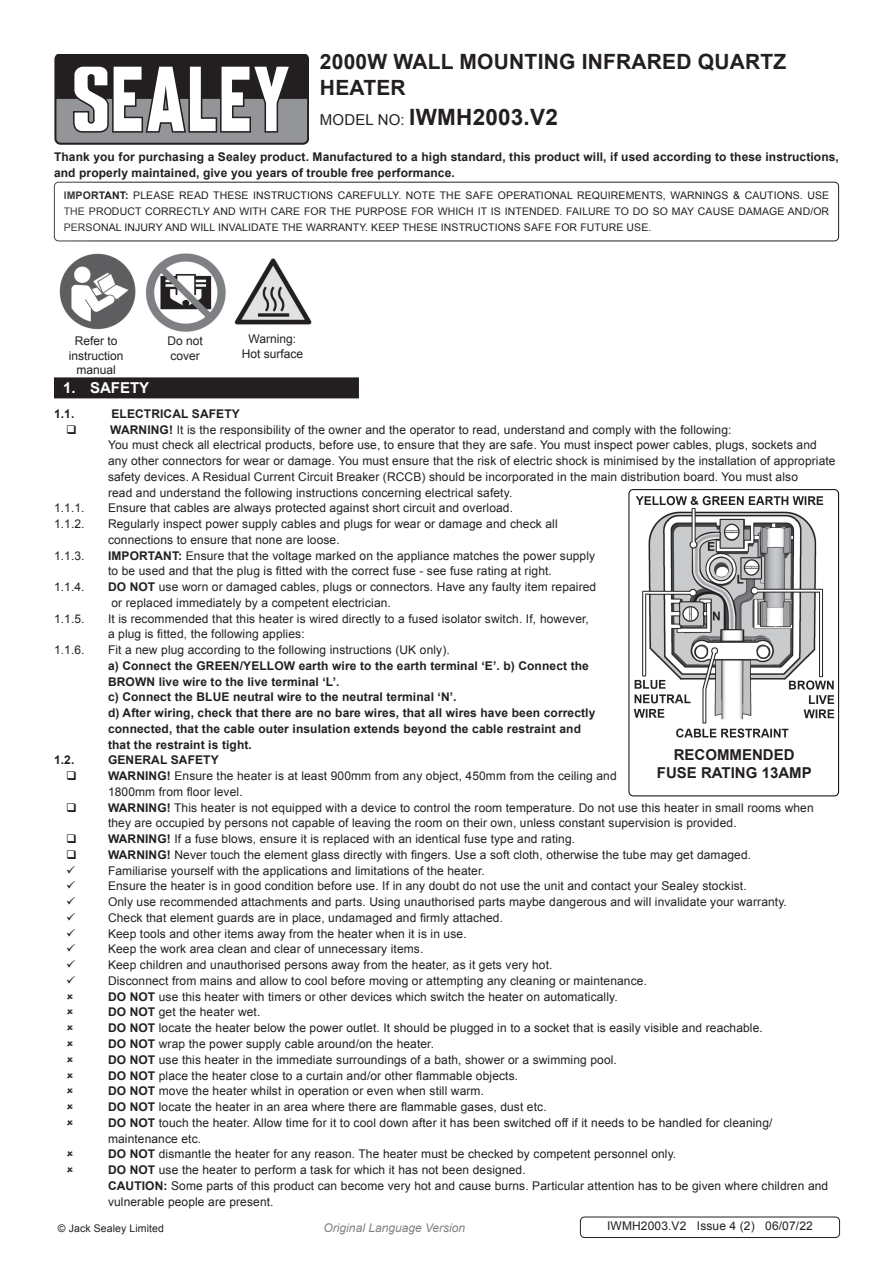
<style>
.page{position:relative;width:893px;height:1263px;background:#fff}
.page>*{position:absolute;margin:0;border:0;box-sizing:border-box;transform-origin:0 0}
.Product_Description{font:700 22.5px "Arial";letter-spacing:.01em;color:#231f20}
.Product_Description-2{font:700 21px/25.2px "Arial";letter-spacing:.01em;color:#231f20}
.t1{font:700 15px "Arial";color:#231f20}
.t2{font:700 15px "Arial";color:#fff}
.Body{font:12px/15.8px "Arial";letter-spacing:.01em;color:#231f20}
.Body-2{font:700 12px/15.8px "Arial";letter-spacing:.01em;color:#231f20}
.Body__Footer{font:12px "Arial";letter-spacing:.01em;color:#231f20}
.t3{font:italic 12px "Arial";color:#808285}
.Body__Justified__7pt{font:10.5px/15.8px "Arial";letter-spacing:.01em;color:#231f20;text-align:justify}
.s1{font-weight:400;font-size:15px}
.s2{font-weight:700}
</style>
<div class="page">
<svg style="left:54px;top:54px;width:255px;height:90px"></svg>
<div style="left:54px;top:182px;width:785px;height:59px;border:1px solid #231f20;border-radius:4px"></div>
<div style="left:54px;top:377px;width:305px;height:21px;background:#231f20"></div>
<img style="left:59px;top:253px;width:167px;height:79px">
<img style="left:628px;top:492px;width:207px;height:251px">
<div style="left:580px;top:1216px;width:260px;height:22px;border:1px solid #231f20;border-radius:4px"></div>
<div style="left:629px;top:489px;width:210px;height:307px;border:1px solid #000;border-radius:4px"></div>
<img style="left:234px;top:258px;width:78px;height:67px">
<p class="Product_Description-2" style="left:320px;top:50px;width:468px">2000W WALL MOUNTING INFRARED QUARTZ<br>HEATER</p>
<p class="Product_Description" style="left:320px;top:102px;width:239px"><span class="s1">MODEL NO:</span> IWMH2003.V2</p>
<p class="Body-2" style="left:54px;top:149px;width:786px">Thank you for purchasing a Sealey product. Manufactured to a high standard, this product will, if used according to these instructions, and properly maintained, give you years of trouble free performance.</p>
<p class="Body__Justified__7pt" style="left:64px;top:188px;width:767px"><span class="s2">IMPORTANT:</span> PLEASE READ THESE INSTRUCTIONS CAREFULLY. NOTE THE SAFE OPERATIONAL REQUIREMENTS, WARNINGS &amp; CAUTIONS. USE THE PRODUCT CORRECTLY AND WITH CARE FOR THE PURPOSE FOR WHICH IT IS INTENDED. FAILURE TO DO SO MAY CAUSE DAMAGE AND/OR PERSONAL INJURY AND WILL INVALIDATE THE WARRANTY. KEEP THESE INSTRUCTIONS SAFE FOR FUTURE USE.</p>
<p class="Body" style="left:69px;top:334px;width:56px;line-height:14.4px;text-align:center">Refer to instruction manual</p>
<p class="Body" style="left:167px;top:333px;width:37px">Do not</p>
<p class="Body" style="left:171px;top:348px;width:31px">cover</p>
<p class="Body" style="left:249px;top:331px;width:49px">Warning:</p>
<p class="Body" style="left:242px;top:346px;width:63px">Hot surface</p>
<p class="t2" style="left:63px;top:378px;width:88px">1. SAFETY</p>
<p class="Body-2" style="left:54px;top:406px;width:22px">1.1.</p>
<p class="Body-2" style="left:111px;top:406px;width:130px">ELECTRICAL SAFETY</p>
<p class="Body" style="left:110px;top:422px;width:623px"><span class="s2">WARNING!</span> It is the responsibility of the owner and the operator to read, understand and comply with the following:</p>
<p class="Body" style="left:108px;top:437px;width:729px">You must check all electrical products, before use, to ensure that they are safe. You must inspect power cables, plugs, sockets and any other connectors for wear or damage. You must ensure that the risk of electric shock is minimised by the installation of appropriate safety devices. A Residual Current Circuit Breaker (RCCB) should be incorporated in the main distribution board. You must also</p>
<p class="Body" style="left:108px;top:485px;width:406px">read and understand the following instructions concerning electrical safety.</p>
<p class="Body" style="left:54px;top:500px;width:32px">1.1.1.</p>
<p class="Body" style="left:108px;top:500px;width:407px">Ensure that cables are always protected against short circuit and overload.</p>
<p class="Body" style="left:54px;top:516px;width:32px">1.1.2.</p>
<p class="Body" style="left:108px;top:516px;width:451px">Regularly inspect power supply cables and plugs for wear or damage and check all</p>
<p class="Body" style="left:108px;top:532px;width:233px">connections to ensure that none are loose.</p>
<p class="Body" style="left:54px;top:548px;width:32px">1.1.3.</p>
<p class="Body" style="left:108px;top:548px;width:489px"><span class="s2">IMPORTANT:</span> Ensure that the voltage marked on the appliance matches the power supply</p>
<p class="Body" style="left:108px;top:563px;width:445px">to be used and that the plug is fitted with the correct fuse - see fuse rating at right.</p>
<p class="Body" style="left:54px;top:579px;width:32px">1.1.4.</p>
<p class="Body" style="left:108px;top:579px;width:490px"><span class="s2">DO NOT</span> use worn or damaged cables, plugs or connectors. Have any faulty item repaired</p>
<p class="Body" style="left:111px;top:595px;width:281px">or replaced immediately by a competent electrician.</p>
<p class="Body" style="left:54px;top:611px;width:32px">1.1.5.</p>
<p class="Body" style="left:108px;top:611px;width:482px">It is recommended that this heater is wired directly to a fused isolator switch. If, however,</p>
<p class="Body" style="left:108px;top:626px;width:198px">a plug is fitted, the following applies:</p>
<p class="Body" style="left:54px;top:642px;width:32px">1.1.6.</p>
<p class="Body" style="left:108px;top:642px;width:343px">Fit a new plug according to the following instructions (UK only).</p>
<p class="Body-2" style="left:108px;top:658px;width:482px">a) Connect the GREEN/YELLOW earth wire to the earth terminal ‘E’. b) Connect the</p>
<p class="Body-2" style="left:108px;top:674px;width:233px">BROWN live wire to the live terminal ‘L’.</p>
<p class="Body-2" style="left:108px;top:690px;width:350px">c) Connect the BLUE neutral wire to the neutral terminal ‘N’.</p>
<p class="Body-2" style="left:108px;top:705px;width:489px">d) After wiring, check that there are no bare wires, that all wires have been correctly</p>
<p class="Body-2" style="left:108px;top:721px;width:475px">connected, that the cable outer insulation extends beyond the cable restraint and</p>
<p class="Body-2" style="left:108px;top:737px;width:145px">that the restraint is tight.</p>
<p class="Body-2" style="left:54px;top:753px;width:22px">1.2.</p>
<p class="Body-2" style="left:108px;top:753px;width:112px">GENERAL SAFETY</p>
<p class="Body" style="left:108px;top:768px;width:510px"><span class="s2">WARNING!</span> Ensure the heater is at least 900mm from any object, 450mm from the ceiling and</p>
<p class="Body" style="left:108px;top:784px;width:136px">1800mm from floor level.</p>
<p class="Body" style="left:108px;top:800px;width:707px"><span class="s2">WARNING!</span> This heater is not equipped with a device to control the room temperature. Do not use this heater in small rooms when they are occupied by persons not capable of leaving the room on their own, unless constant supervision is provided.</p>
<p class="Body" style="left:108px;top:831px;width:469px"><span class="s2">WARNING!</span> If a fuse blows, ensure it is replaced with an identical fuse type and rating.</p>
<p class="Body" style="left:108px;top:847px;width:645px"><span class="s2">WARNING!</span> Never touch the element glass directly with fingers. Use a soft cloth, otherwise the tube may get damaged.</p>
<p class="Body" style="left:108px;top:863px;width:378px">Familiarise yourself with the applications and limitations of the heater.</p>
<p class="Body" style="left:108px;top:878px;width:640px">Ensure the heater is in good condition before use. If in any doubt do not use the unit and contact your Sealey stockist.</p>
<p class="Body" style="left:108px;top:894px;width:680px">Only use recommended attachments and parts. Using unauthorised parts maybe dangerous and will invalidate your warranty.</p>
<p class="Body" style="left:108px;top:910px;width:397px">Check that element guards are in place, undamaged and firmly attached.</p>
<p class="Body" style="left:108px;top:926px;width:360px">Keep tools and other items away from the heater when it is in use.</p>
<p class="Body" style="left:108px;top:941px;width:317px">Keep the work area clean and clear of unnecessary items.</p>
<p class="Body" style="left:108px;top:957px;width:446px">Keep children and unauthorised persons away from the heater, as it gets very hot.</p>
<p class="Body" style="left:108px;top:973px;width:540px">Disconnect from mains and allow to cool before moving or attempting any cleaning or maintenance.</p>
<p class="Body" style="left:108px;top:989px;width:511px"><span class="s2">DO NOT</span> use this heater with timers or other devices which switch the heater on automatically.</p>
<p class="Body" style="left:108px;top:1004px;width:154px"><span class="s2">DO NOT</span> get the heater wet.</p>
<p class="Body" style="left:108px;top:1020px;width:656px"><span class="s2">DO NOT</span> locate the heater below the power outlet. It should be plugged in to a socket that is easily visible and reachable.</p>
<p class="Body" style="left:108px;top:1036px;width:328px"><span class="s2">DO NOT</span> wrap the power supply cable around/on the heater.</p>
<p class="Body" style="left:108px;top:1052px;width:510px"><span class="s2">DO NOT</span> use this heater in the immediate surroundings of a bath, shower or a swimming pool.</p>
<p class="Body" style="left:108px;top:1067px;width:412px"><span class="s2">DO NOT</span> place the heater close to a curtain and/or other flammable objects.</p>
<p class="Body" style="left:108px;top:1083px;width:378px"><span class="s2">DO NOT</span> move the heater whilst in operation or even when still warm.</p>
<p class="Body" style="left:108px;top:1099px;width:440px"><span class="s2">DO NOT</span> locate the heater in an area where there are flammable gases, dust etc.</p>
<p class="Body" style="left:108px;top:1115px;width:666px"><span class="s2">DO NOT</span> touch the heater. Allow time for it to cool down after it has been switched off if it needs to be handled for cleaning/ maintenance etc.</p>
<p class="Body" style="left:108px;top:1146px;width:570px"><span class="s2">DO NOT</span> dismantle the heater for any reason. The heater must be checked by competent personnel only.</p>
<p class="Body" style="left:108px;top:1162px;width:419px"><span class="s2">DO NOT</span> use the heater to perform a task for which it has not been designed.</p>
<p class="Body" style="left:108px;top:1178px;width:722px"><span class="s2">CAUTION:</span> Some parts of this product can become very hot and cause burns. Particular attention has to be given where children and vulnerable people are present.</p>
<p class="t1" style="left:674px;top:744px;width:122px">RECOMMENDED</p>
<p class="t1" style="left:657px;top:762px;width:156px">FUSE RATING 13AMP</p>
<p class="Body__Justified__7pt" style="left:58px;top:1220px;width:108px">© Jack Sealey Limited</p>
<p class="t3" style="left:324px;top:1220px;width:143px">Original Language Version</p>
<p class="Body__Footer" style="left:607px;top:1218px;width:207px">IWMH2003.V2 Issue 4 (2) 06/07/22</p>
</div>
